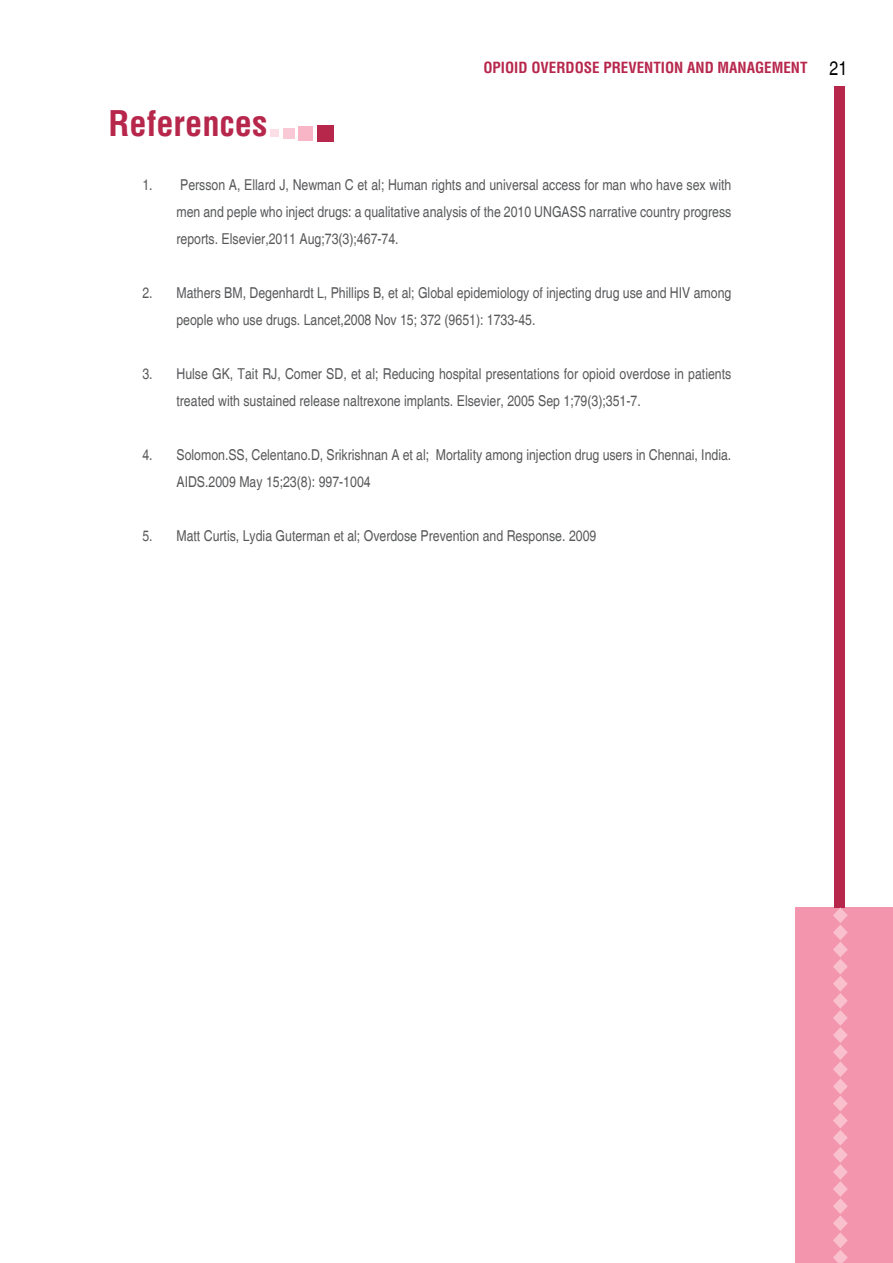
<style>
.page{position:relative;width:893px;height:1263px;background:#fff}
.page>*{position:absolute;margin:0;border:0;box-sizing:border-box;transform-origin:0 0}
.t1{font:700 condensed 34.5px "Helvetica";color:#b7274c}
.t2{font:condensed 19.5px "Helvetica";color:#000}
.t3{font:condensed 15px/27px "Helvetica";color:#58595b}
.t4{font:700 condensed 15px "Helvetica";color:#b7274c}
</style>
<div class="page">
<div style="left:796px;top:907px;width:97px;height:356px;background:#f495ae"></div>
<div style="left:835px;top:86px;width:10px;height:821px;background:#b7274c"></div>
<svg style="left:833px;top:907px;width:15px;height:356px"></svg>
<div style="left:317px;top:125px;width:17px;height:16px;background:#b7274c"></div>
<div style="left:299px;top:126px;width:14px;height:14px;background:#f7b5c6"></div>
<div style="left:283px;top:128px;width:11px;height:10px;background:#f9cad6"></div>
<div style="left:271px;top:130px;width:8px;height:7px;background:#fcdfe6"></div>
<h1 class="t1" style="left:108px;top:102px;width:161px">References</h1>
<p class="t4" style="left:483px;top:58px;width:326px">OPIOID OVERDOSE PREVENTION AND MANAGEMENT</p>
<p class="t3" style="left:176px;top:171px;width:556px;text-align:justify;text-indent:-34px">1. Persson A, Ellard J, Newman C et al; Human rights and universal access for man who have sex with men and peple who inject drugs: a qualitative analysis of the 2010 UNGASS narrative country progress reports. Elsevier,2011 Aug;73(3);467-74.</p>
<p class="t3" style="left:176px;top:279px;width:556px;text-indent:-34px">2. Mathers BM, Degenhardt L, Phillips B, et al; Global epidemiology of injecting drug use and HIV among people who use drugs. Lancet,2008 Nov 15; 372 (9651): 1733-45.</p>
<p class="t3" style="left:176px;top:360px;width:556px;text-indent:-34px">3. Hulse GK, Tait RJ, Comer SD, et al; Reducing hospital presentations for opioid overdose in patients treated with sustained release naltrexone implants. Elsevier, 2005 Sep 1;79(3);351-7.</p>
<p class="t3" style="left:176px;top:441px;width:556px;text-indent:-34px">4. Solomon.SS, Celentano.D, Srikrishnan A et al; Mortality among injection drug users in Chennai, India.<br>AIDS.2009 May 15;23(8): 997-1004</p>
<p class="t3" style="left:142px;top:522px;width:455px">5. Matt Curtis, Lydia Guterman et al; Overdose Prevention and Response. 2009</p>
<h2 class="t2" style="left:829px;top:57px;width:19px">21</h2>
</div>
